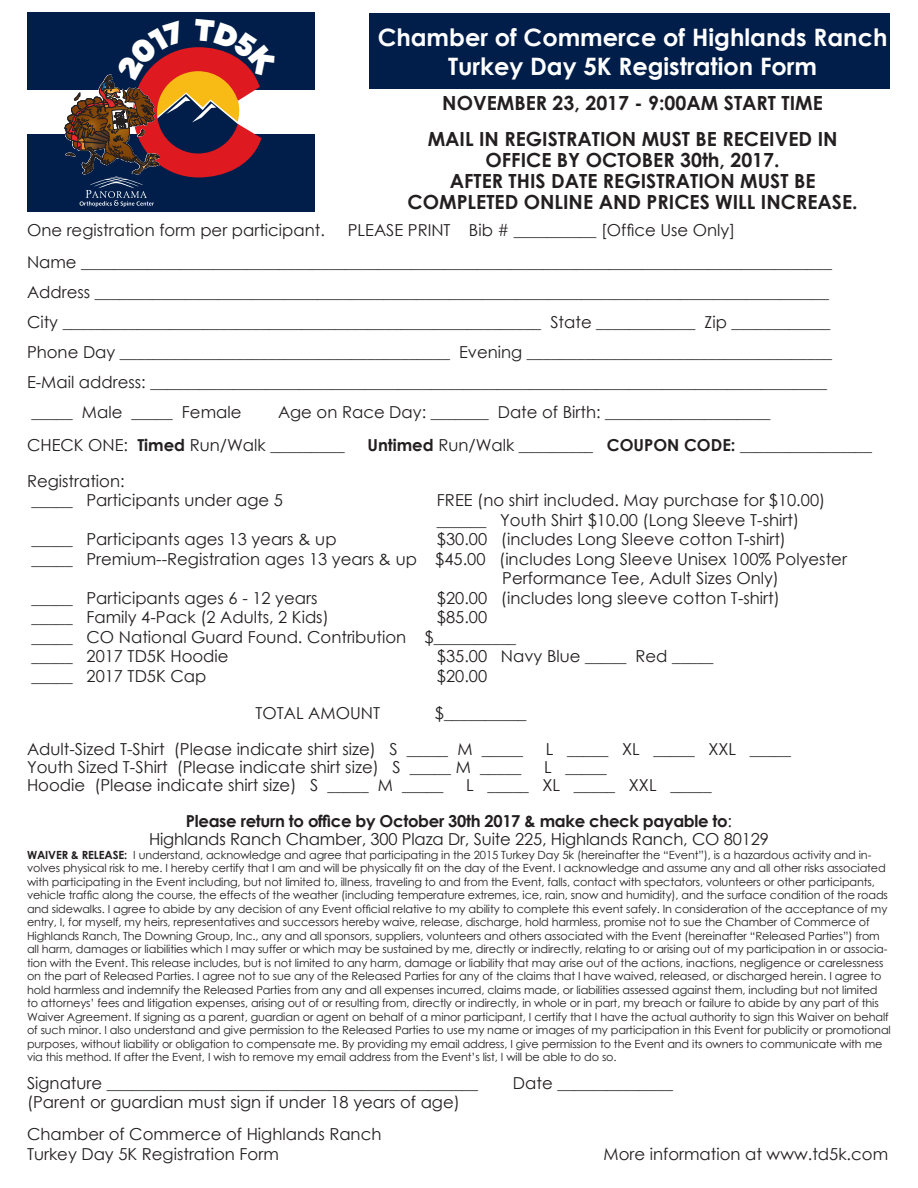
<style>
.page{position:relative;width:918px;height:1188px;background:#fff}
.page>*{position:absolute;margin:0;border:0;box-sizing:border-box;transform-origin:0 0}
.t1{font:700 24px "Century Gothic";color:#fff}
.t2{font:700 19.5px/21px "Century Gothic";color:#231f20;text-align:center}
.t3{font:16.5px "Century Gothic";color:#231f20}
.t4{font:700 16.5px "Century Gothic";letter-spacing:-.02em;color:#231f20}
.t5{font:11.25px/13.5px "Century Gothic";letter-spacing:-.01em;color:#231f20}
.s1{font-weight:700}
.s2{font-weight:400}
</style>
<div class="page">
<div style="left:369px;top:13px;width:521px;height:76px;background:#001e49"></div>
<div style="left:27px;top:13px;width:288px;height:77px;background:#001e49"></div>
<div style="left:27px;top:135px;width:288px;height:77px;background:#001e49"></div>
<svg style="left:63px;top:47px;width:216px;height:160px"></svg>
<p class="t1" style="left:378px;top:19px;width:511px">Chamber of Commerce of Highlands Ranch</p>
<p class="t1" style="left:448px;top:48px;width:371px">Turkey Day 5K Registration Form</p>
<p class="t2" style="left:442px;top:92px;width:382px">NOVEMBER 23, 2017 - 9:00AM START TIME</p>
<p class="t2" style="left:428px;top:128px;width:411px">MAIL IN REGISTRATION MUST BE RECEIVED IN<br>OFFICE BY OCTOBER 30th, 2017.</p>
<p class="t2" style="left:408px;top:170px;width:452px">AFTER THIS DATE REGISTRATION MUST BE<br>COMPLETED ONLINE AND PRICES WILL INCREASE.</p>
<p class="t3" style="left:27px;top:219px;width:299px">One registration form per participant.</p>
<p class="t3" style="left:348px;top:219px;width:389px">PLEASE PRINT Bib # __________ [Office Use Only]</p>
<p class="t3" style="left:27px;top:250px;width:807px">Name ___________________________________________________________________________________________</p>
<p class="t3" style="left:27px;top:280px;width:804px">Address _________________________________________________________________________________________</p>
<p class="t3" style="left:27px;top:310px;width:805px">City __________________________________________________________ State ____________ Zip ____________</p>
<p class="t3" style="left:27px;top:340px;width:807px">Phone Day ________________________________________ Evening _____________________________________</p>
<p class="t3" style="left:27px;top:370px;width:801px">E-Mail address: __________________________________________________________________________________</p>
<p class="t3" style="left:32px;top:400px;width:211px">_____ Male _____ Female</p>
<p class="t3" style="left:278px;top:400px;width:494px">Age on Race Day: _______ Date of Birth: ____________________</p>
<p class="t3" style="left:27px;top:433px;width:319px">CHECK ONE: <span class="s1">Timed</span> Run/Walk _________</p>
<p class="t3" style="left:367px;top:433px;width:506px"><span class="s1">Untimed</span> Run/Walk _________ <span class="s1">COUPON CODE:</span> ________________</p>
<p class="t3" style="left:27px;top:469px;width:99px">Registration:</p>
<p class="t3" style="left:32px;top:489px;width:253px">_____ Participants under age 5</p>
<p class="t3" style="left:437px;top:489px;width:390px">FREE (no shirt included. May purchase for $10.00)</p>
<p class="t3" style="left:437px;top:508px;width:364px">______ Youth Shirt $10.00 (Long Sleeve T-shirt)</p>
<p class="t3" style="left:32px;top:528px;width:307px">_____ Participants ages 13 years &amp; up</p>
<p class="t3" style="left:437px;top:528px;width:351px">$30.00 (includes Long Sleeve cotton T-shirt)</p>
<p class="t3" style="left:32px;top:547px;width:817px">_____ Premium--Registration ages 13 years &amp; up $45.00 (includes Long Sleeve Unisex 100% Polyester</p>
<p class="t3" style="left:502px;top:567px;width:278px">Performance Tee, Adult Sizes Only)</p>
<p class="t3" style="left:32px;top:586px;width:287px">_____ Participants ages 6 - 12 years</p>
<p class="t3" style="left:437px;top:586px;width:344px">$20.00 (includes long sleeve cotton T-shirt)</p>
<p class="t3" style="left:32px;top:606px;width:299px">_____ Family 4-Pack (2 Adults, 2 Kids)</p>
<p class="t3" style="left:437px;top:606px;width:52px">$85.00</p>
<p class="t3" style="left:32px;top:625px;width:486px">_____ CO National Guard Found. Contribution $__________</p>
<p class="t3" style="left:32px;top:645px;width:199px">_____ 2017 TD5K Hoodie</p>
<p class="t3" style="left:437px;top:645px;width:278px">$35.00 Navy Blue _____ Red _____</p>
<p class="t3" style="left:32px;top:664px;width:176px">_____ 2017 TD5K Cap</p>
<p class="t3" style="left:437px;top:664px;width:52px">$20.00</p>
<p class="t3" style="left:256px;top:702px;width:126px">TOTAL AMOUNT</p>
<p class="t3" style="left:435px;top:702px;width:93px">$__________</p>
<p class="t3" style="left:27px;top:738px;width:497px">Adult-Sized T-Shirt (Please indicate shirt size) S _____ M _____</p>
<p class="t3" style="left:546px;top:738px;width:247px">L _____ XL _____ XXL _____</p>
<p class="t3" style="left:27px;top:756px;width:496px">Youth Sized T-Shirt (Please indicate shirt size) S _____ M _____</p>
<p class="t3" style="left:544px;top:756px;width:64px">L _____</p>
<p class="t3" style="left:27px;top:774px;width:418px">Hoodie (Please indicate shirt size) S _____ M _____</p>
<p class="t3" style="left:466px;top:774px;width:247px">L _____ XL _____ XXL _____</p>
<p class="t4" style="left:186px;top:809px;width:548px">Please return to office by October 30th 2017 &amp; make check payable to<span class="s2">:</span></p>
<p class="t3" style="left:149px;top:828px;width:621px">Highlands Ranch Chamber, 300 Plaza Dr, Suite 225, Highlands Ranch, CO 80129</p>
<p class="t5" style="left:27px;top:848px;width:865px"><span class="s1">WAIVER &amp; RELEASE:</span> I understand, acknowledge and agree that participating in the 2015 Turkey Day 5k (hereinafter the “Event”), is a hazardous activity and in&shy;volves physical risk to me. I hereby certify that I am and will be physically fit on the day of the Event. I acknowledge and assume any and all other risks associated with participating in the Event including, but not limited to, illness, traveling to and from the Event, falls, contact with spectators, volunteers or other participants, vehicle traffic along the course, the effects of the weather (including temperature extremes, ice, rain, snow and humidity), and the surface condition of the roads and sidewalks. I agree to abide by any decision of any Event official relative to my ability to complete this event safely. In consideration of the acceptance of my entry, I, for myself, my heirs, representatives and successors hereby waive, release, discharge, hold harmless, promise not to sue the Chamber of Commerce of Highlands Ranch, The Downing Group, Inc., any and all sponsors, suppliers, volunteers and others associated with the Event (hereinafter “Released Parties”) from all harm, damages or liabilities which I may suffer or which may be sustained by me, directly or indirectly, relating to or arising out of my participation in or associa&shy;tion with the Event. This release includes, but is not limited to any harm, damage or liability that may arise out of the actions, inactions, negligence or carelessness on the part of Released Parties. I agree not to sue any of the Released Parties for any of the claims that I have waived, released, or discharged herein. I agree to hold harmless and indemnify the Released Parties from any and all expenses incurred, claims made, or liabilities assessed against them, including but not limited to attorneys’ fees and litigation expenses, arising out of or resulting from, directly or indirectly, in whole or in part, my breach or failure to abide by any part of this Waiver Agreement. If signing as a parent, guardian or agent on behalf of a minor participant, I certify that I have the actual authority to sign this Waiver on behalf of such minor. I also understand and give permission to the Released Parties to use my name or images of my participation in this Event for publicity or promotional purposes, without liability or obligation to compensate me. By providing my email address, I give permission to the Event and its owners to communicate with me via this method. If after the Event, I wish to remove my email address from the Event’s list, I will be able to do so.</p>
<p class="t3" style="left:27px;top:1071px;width:453px">Signature _____________________________________________</p>
<p class="t3" style="left:513px;top:1071px;width:161px">Date ______________</p>
<p class="t3" style="left:27px;top:1091px;width:434px">(Parent or guardian must sign if under 18 years of age)</p>
<p class="t3" style="left:27px;top:1123px;width:356px">Chamber of Commerce of Highlands Ranch</p>
<p class="t3" style="left:27px;top:1142px;width:253px">Turkey Day 5K Registration Form</p>
<p class="t3" style="left:604px;top:1142px;width:286px">More information at www.td5k.com</p>
</div>
